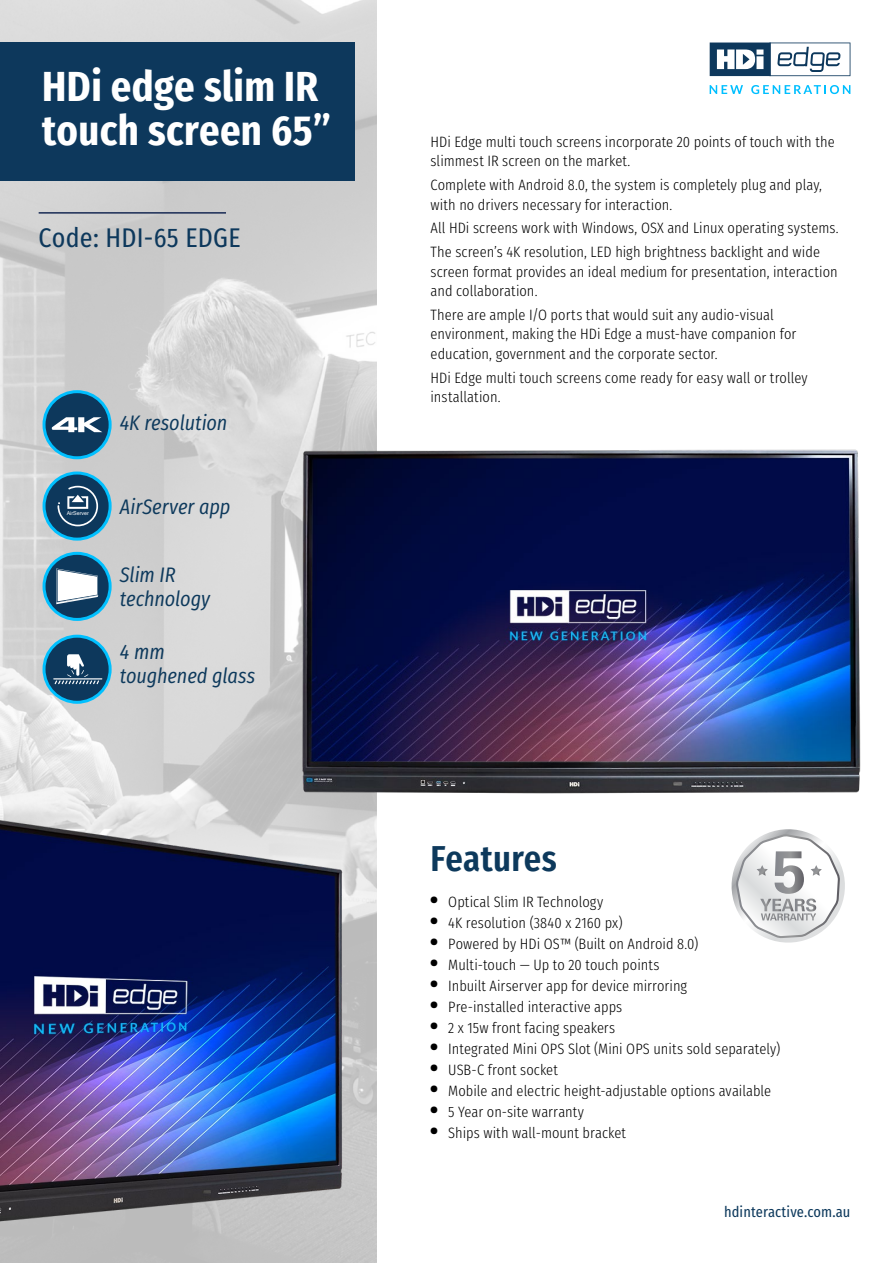
<style>
.page{position:relative;width:893px;height:1263px;background:#fff}
.page>*{position:absolute;margin:0;border:0;box-sizing:border-box;transform-origin:0 0}
.t1{font:700 42px/43.5px "Fira Sans Condensed";letter-spacing:.01em;color:#fff}
.t2{font:600 36px "Fira Sans Condensed";letter-spacing:.01em;color:#0d395c}
.t3{font:27px "Fira Sans Condensed";letter-spacing:.01em;color:#0d385c}
.t4{font:italic 21px/23.7px "Fira Sans Condensed";letter-spacing:-.005em;color:#0d395c}
.t5{font:300 15px/19.5px "Fira Sans Condensed";letter-spacing:.005em;color:#000}
.t6{font:15px "Fira Sans Condensed";letter-spacing:.01em;color:#0d395c}
.t7{font:5.4px "Helvetica";color:#fff}
.s1{font-weight:900;font-size:21px}
</style>
<div class="page">
<img style="left:0;top:0;width:377px;height:1263px">
<img style="left:291px;top:443px;width:570px;height:359px">
<svg style="left:731px;top:829px;width:114px;height:114px"></svg>
<img style="left:0;top:782px;width:352px;height:470px">
<div style="left:44px;top:392px;width:66px;height:66px;background:#0d385c;border-radius:50%"></div>
<div style="left:43px;top:390px;width:69px;height:69px;border:3px solid #00bfff;border-radius:50%"></div>
<svg style="left:51px;top:417px;width:51px;height:15px"></svg>
<div style="left:44px;top:553px;width:66px;height:66px;background:#0d385c;border-radius:50%"></div>
<div style="left:43px;top:552px;width:69px;height:69px;border:3px solid #00c0ff;border-radius:50%"></div>
<svg style="left:56px;top:568px;width:42px;height:36px"></svg>
<div style="left:44px;top:636px;width:66px;height:66px;background:#0d385c;border-radius:50%"></div>
<div style="left:43px;top:635px;width:69px;height:69px;border:3px solid #00c0ff;border-radius:50%"></div>
<hr style="left:53px;top:678px;width:49px;height:1px;background:#fff">
<svg style="left:55px;top:654px;width:44px;height:30px"></svg>
<div style="left:0;top:43px;width:355px;height:138px;background:#0d385c"></div>
<hr style="left:39px;top:212px;width:187px;height:2px;background:#182a54">
<svg style="left:710px;top:43px;width:140px;height:33px"></svg>
<svg style="left:710px;top:85px;width:33px;height:9px"></svg>
<svg style="left:751px;top:85px;width:99px;height:9px"></svg>
<svg style="left:44px;top:473px;width:66px;height:66px;background:#0c486f"></svg>
<div style="left:43px;top:471px;width:69px;height:70px;border:3px solid #00c0ff;border-radius:50%"></div>
<svg style="left:58px;top:486px;width:40px;height:40px;background:#3d5f7c"></svg>
<h1 class="t1" style="left:42px;top:60px;width:290px">HDi edge slim IR touch screen 65”</h1>
<h3 class="t3" style="left:39px;top:213px;width:204px">Code: HDI-65 EDGE</h3>
<p class="t7" style="left:67px;top:509px;width:24px">AirServer</p>
<h3 class="t4" style="left:120px;top:410px;width:109px">4K resolution</h3>
<h3 class="t4" style="left:120px;top:494px;width:112px">AirServer app</h3>
<h3 class="t4" style="left:120px;top:563px;width:92px">Slim IR technology</h3>
<h3 class="t4" style="left:120px;top:640px;width:137px">4 mm toughened glass</h3>
<p class="t5" style="left:431px;top:130px;width:406px">HDi Edge multi touch screens incorporate 20 points of touch with the slimmest IR screen on the market.</p>
<p class="t5" style="left:431px;top:174px;width:393px">Complete with Android 8.0, the system is completely plug and play, with no drivers necessary for interaction.</p>
<p class="t5" style="left:431px;top:215px;width:409px;line-height:23.7px">All HDi screens work with Windows, OSX and Linux operating systems.<br>The screen’s 4K resolution, LED high brightness backlight and wide</p>
<p class="t5" style="left:431px;top:260px;width:409px">screen format provides an ideal medium for presentation, interaction and collaboration.</p>
<p class="t5" style="left:431px;top:303px;width:367px">There are ample I/O ports that would suit any audio-visual environment, making the HDi Edge a must-have companion for education, government and the corporate sector.</p>
<p class="t5" style="left:431px;top:366px;width:379px">HDi Edge multi touch screens come ready for easy wall or trolley installation.</p>
<h2 class="t2" style="left:431px;top:826px;width:128px">Features</h2>
<p class="t5" style="left:431px;top:890px;width:174px"><span class="s1">•</span> Optical Slim IR Technology</p>
<p class="t5" style="left:431px;top:911px;width:194px"><span class="s1">•</span> 4K resolution (3840 x 2160 px)</p>
<p class="t5" style="left:431px;top:932px;width:269px"><span class="s1">•</span> Powered by HDi OS™ (Built on Android 8.0)</p>
<p class="t5" style="left:431px;top:953px;width:230px"><span class="s1">•</span> Multi-touch — Up to 20 touch points</p>
<p class="t5" style="left:431px;top:974px;width:258px"><span class="s1">•</span> Inbuilt Airserver app for device mirroring</p>
<p class="t5" style="left:431px;top:995px;width:193px"><span class="s1">•</span> Pre-installed interactive apps</p>
<p class="t5" style="left:431px;top:1016px;width:186px"><span class="s1">•</span> 2 x 15w front facing speakers</p>
<p class="t5" style="left:431px;top:1037px;width:351px"><span class="s1">•</span> Integrated Mini OPS Slot (Mini OPS units sold separately)</p>
<p class="t5" style="left:431px;top:1058px;width:129px"><span class="s1">•</span> USB-C front socket</p>
<p class="t5" style="left:431px;top:1079px;width:342px"><span class="s1">•</span> Mobile and electric height-adjustable options available</p>
<p class="t5" style="left:431px;top:1100px;width:155px"><span class="s1">•</span> 5 Year on-site warranty</p>
<p class="t5" style="left:431px;top:1121px;width:197px"><span class="s1">•</span> Ships with wall-mount bracket</p>
<p class="t6" style="left:724px;top:1198px;width:128px">hdinteractive.com.au</p>
</div>
